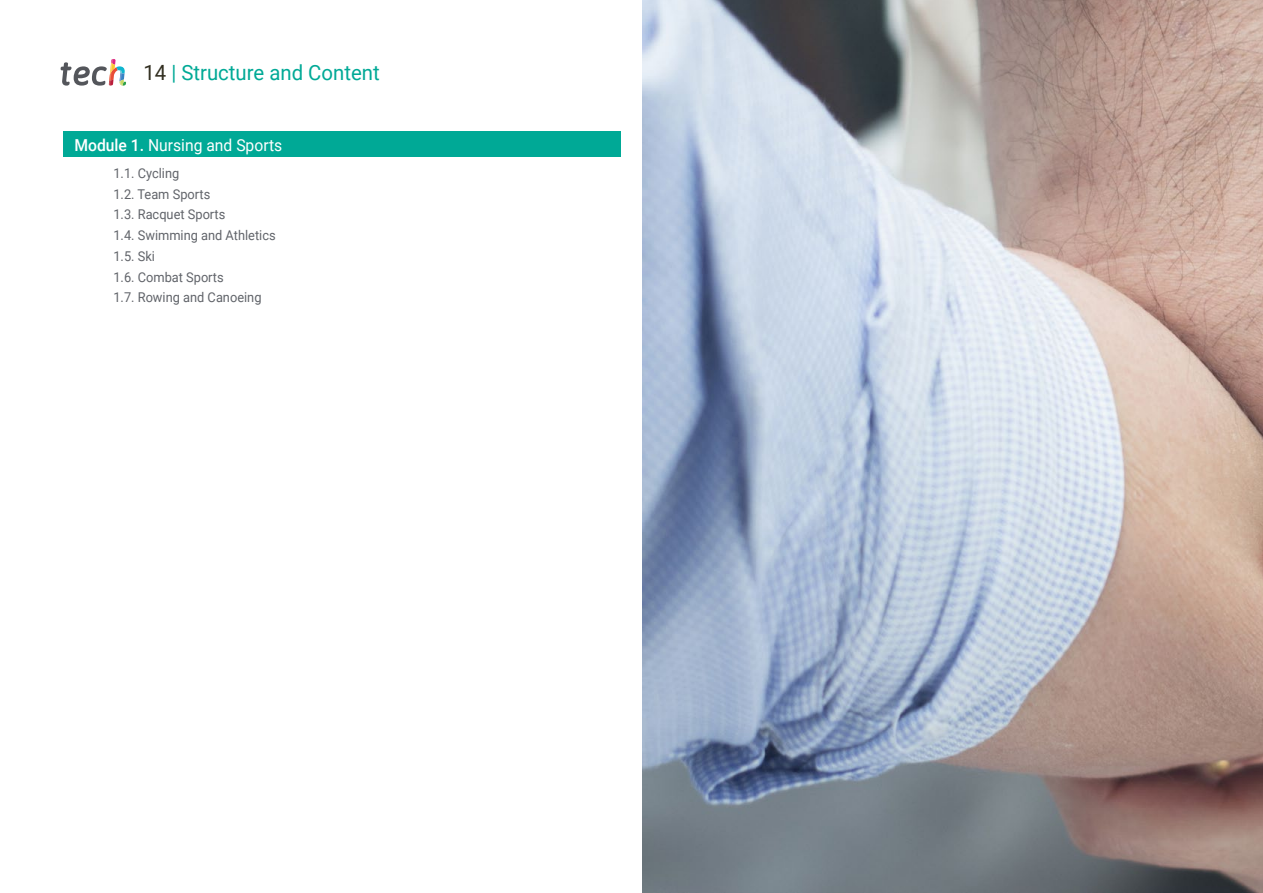
<style>
.page{position:relative;width:1263px;height:893px;background:#fff}
.page>*{position:absolute;margin:0;border:0;box-sizing:border-box;transform-origin:0 0}
.t1{font:21px "Roboto";color:#00a996}
.t2{font:16.5px "Roboto";color:#fff;scale:.95 1}
.t3{font:13.5px/20.7px "Roboto";color:#61646a;scale:.95 1}
.s1{color:#312e20}
.s2{font-weight:500}
</style>
<div class="page">
<img style="left:642px;top:0;width:621px;height:893px">
<svg style="left:61px;top:59px;width:65px;height:27px"></svg>
<div style="left:63px;top:132px;width:558px;height:25px;background:#00a996"></div>
<h1 class="t1" style="left:144px;top:57px;width:238px"><span class="s1">14</span> | Structure and Content</h1>
<p class="t2" style="left:74px;top:133px;width:220px"><span class="s2">Module 1.</span> Nursing and Sports</p>
<p class="t3" style="left:113px;top:162px;width:172px">1.1. Cycling<br>1.2. Team Sports<br>1.3. Racquet Sports<br>1.4. Swimming and Athletics<br>1.5. Ski<br>1.6. Combat Sports<br>1.7. Rowing and Canoeing</p>
</div>
